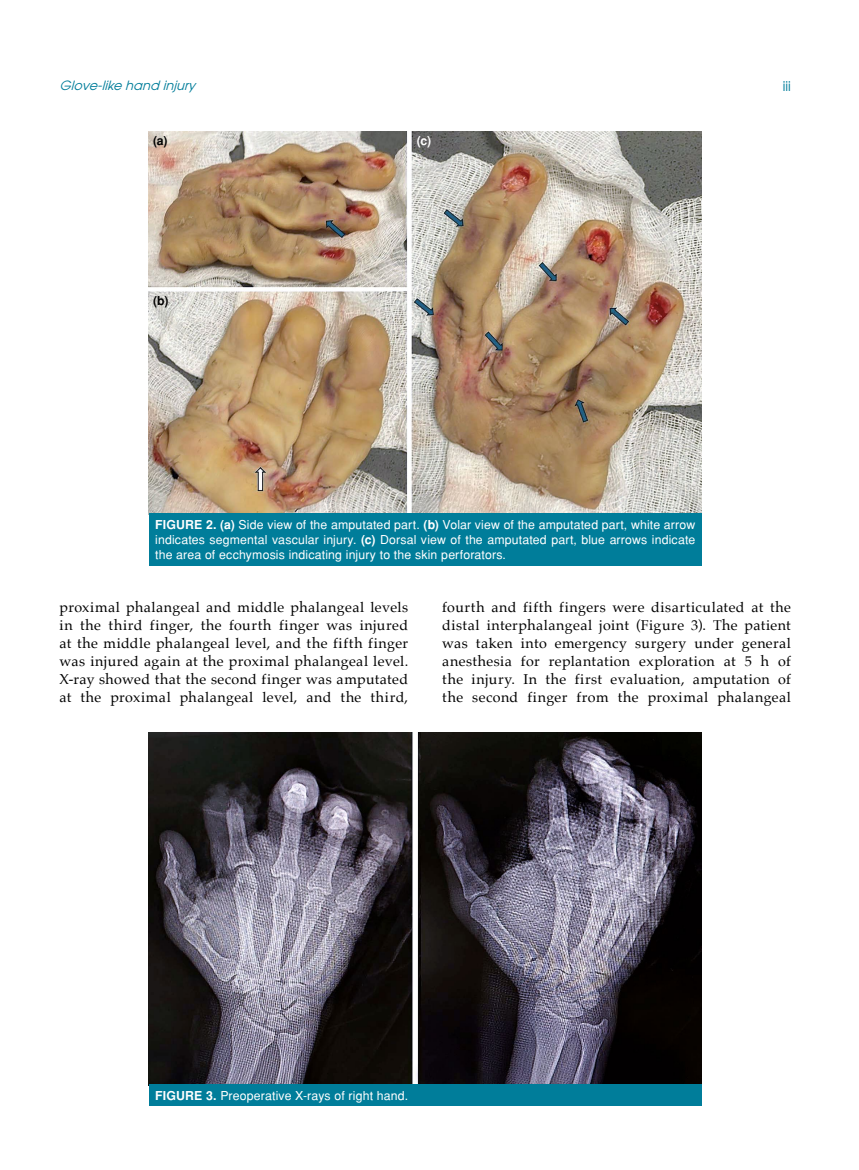
<style>
.page{position:relative;width:859px;height:1170px;background:#fff}
.page>*{position:absolute;margin:0;border:0;box-sizing:border-box;transform-origin:0 0}
.t1{font:14.25px/18px "Palatino";letter-spacing:.03em;color:#000;text-align:justify}
.t2{font:13.5px "Avant Garde Tr";color:#007d9a}
.t3{font:italic 12.75px "Avant Garde Tr";color:#007d9a}
.t4{font:12.3px/15.3px "Helvetica Normal Tr";letter-spacing:.01em;color:#fff;text-align:justify}
.t5{font:700 12.3px "Helvetica Tr";color:#000}
.t6{font:700 12.3px "Helvetica Tr";color:#fff}
.s1{font-family:"Helvetica Tr";font-weight:700}
</style>
<div class="page">
<img style="left:149px;top:132px;width:552px;height:381px">
<div style="left:149px;top:513px;width:553px;height:53px;background:#007d9a"></div>
<img style="left:149px;top:732px;width:552px;height:352px">
<div style="left:149px;top:1084px;width:553px;height:22px;background:#007d9a"></div>
<p class="t3" style="left:60px;top:78px;width:141px">Glove-like hand injury</p>
<p class="t2" style="left:783px;top:77px;width:10px">iii</p>
<p class="t5" style="left:153px;top:133px;width:16px">(a)</p>
<p class="t5" style="left:153px;top:293px;width:17px">(b)</p>
<p class="t6" style="left:417px;top:133px;width:16px">(c)</p>
<p class="t4" style="left:155px;top:516px;width:542px"><span class="s1">FIGURE 2. (a)</span> Side view of the amputated part. <span class="s1">(b)</span> Volar view of the amputated part, white arrow indicates segmental vascular injury. <span class="s1">(c)</span> Dorsal view of the amputated part, blue arrows indicate the area of ecchymosis indicating injury to the skin perforators.</p>
<p class="t1" style="left:60px;top:597px;width:350px">proximal phalangeal and middle phalangeal levels in the third finger, the fourth finger was injured at the middle phalangeal level, and the fifth finger was injured again at the proximal phalangeal level.<br>X-ray showed that the second finger was amputated at the proximal phalangeal level, and the third,</p>
<p class="t1" style="left:442px;top:597px;width:350px">fourth and fifth fingers were disarticulated at the distal interphalangeal joint (Figure 3). The patient was taken into emergency surgery under general anesthesia for replantation exploration at 5 h of the injury. In the first evaluation, amputation of the second finger from the proximal phalangeal</p>
<p class="t4" style="left:155px;top:1087px;width:254px"><span class="s1">FIGURE 3.</span> Preoperative X-rays of right hand.</p>
</div>
